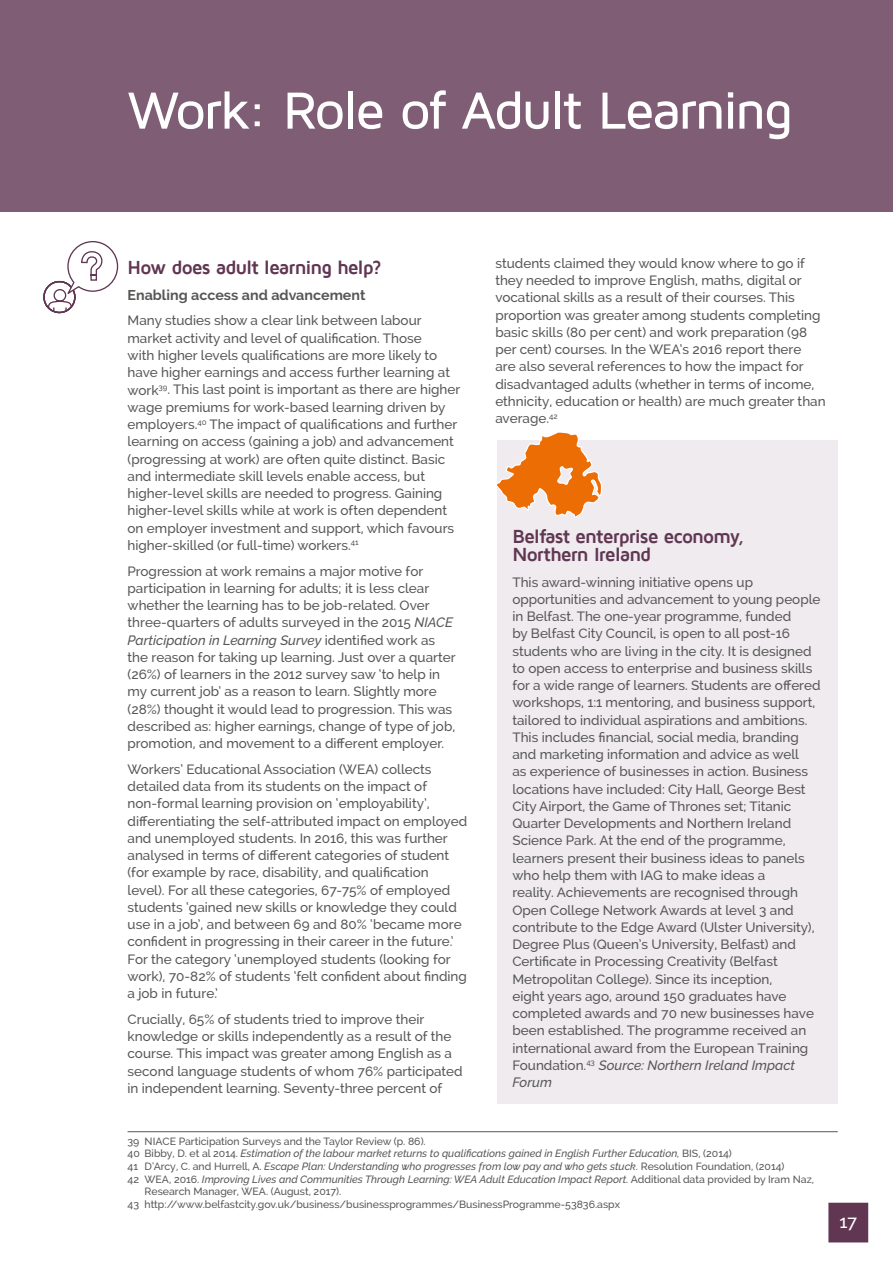
<style>
.page{position:relative;width:893px;height:1263px;background:#fff}
.page>*{position:absolute;margin:0;border:0;box-sizing:border-box;transform-origin:0 0}
.t1{font:500 54px "Maven Pro";letter-spacing:-.05em;color:#fff}
.t2{font:700 19.5px/18px "Maven Pro";letter-spacing:-.05em;color:#603653}
.t3{font:500 18px "Raleway";color:#fff}
.t4{font:700 14.25px "Raleway";color:#575756}
.t5{font:500 13.5px/17.2px "Raleway";color:#575756}
.t6{font:italic 500 10.5px "Raleway";color:#575756}
.t7{font:500 10.5px "Raleway";color:#575756}
.s1{font-style:italic}
.s2{font-style:normal}
</style>
<div class="page">
<div style="left:497px;top:440px;width:341px;height:663px;background:#efebee"></div>
<div style="left:0;top:0;width:893px;height:211px;background:#7f5e75"></div>
<div style="left:828px;top:1203px;width:40px;height:39px;background:#603653"></div>
<hr style="left:128px;top:1131px;width:710px;height:1px;background:#575756">
<svg style="left:496px;top:432px;width:106px;height:86px"></svg>
<svg style="left:43px;top:241px;width:76px;height:73px"></svg>
<h1 class="t1" style="left:128px;top:82px;width:667px">Work: Role of Adult Learning</h1>
<h2 class="t2" style="left:128px;top:259px;width:256px">How does adult learning help?</h2>
<p class="t4" style="left:128px;top:287px;width:239px">Enabling access and advancement</p>
<p class="t5" style="left:128px;top:312px;width:334px">Many studies show a clear link between labour market activity and level of qualification. Those<br>with higher levels qualifications are more likely to have higher earnings and access further learning at work<sup>39</sup>. This last point is important as there are higher wage premiums for work-based learning driven by employers.<sup>40</sup> The impact of qualifications and further learning on access (gaining a job) and advancement (progressing at work) are often quite distinct. Basic and intermediate skill levels enable access, but higher-level skills are needed to progress. Gaining higher-level skills while at work is often dependent on employer investment and support, which favours higher-skilled (or full-time) workers.<sup>41</sup></p>
<p class="t5" style="left:128px;top:562px;width:330px">Progression at work remains a major motive for participation in learning for adults; it is less clear whether the learning has to be job-related. Over three-quarters of adults surveyed in the 2015 <span class="s1">NIACE Participation in Learning Survey</span> identified work as the reason for taking up learning. Just over a quarter (26%) of learners in the 2012 survey saw ‘to help in my current job’ as a reason to learn. Slightly more (28%) thought it would lead to progression. This was described as: higher earnings, change of type of job, promotion, and movement to a different employer.</p>
<p class="t5" style="left:128px;top:760px;width:341px">Workers’ Educational Association (WEA) collects detailed data from its students on the impact of non-formal learning provision on ‘employability’, differentiating the self-attributed impact on employed and unemployed students. In 2016, this was further analysed in terms of different categories of student (for example by race, disability, and qualification level). For all these categories, 67-75% of employed students ‘gained new skills or knowledge they could use in a job’, and between 69 and 80% ‘became more confident in progressing in their career in the future.’ For the category ‘unemployed students (looking for work), 70-82% of students ‘felt confident about finding a job in future.’</p>
<p class="t5" style="left:128px;top:1010px;width:337px">Crucially, 65% of students tried to improve their knowledge or skills independently as a result of the course. This impact was greater among English as a second language students of whom 76% participated in independent learning. Seventy-three percent of</p>
<p class="t5" style="left:495px;top:255px;width:332px">students claimed they would know where to go if they needed to improve English, maths, digital or vocational skills as a result of their courses. This proportion was greater among students completing basic skills (80 per cent) and work preparation (98 per cent) courses. In the WEA‘s 2016 report there<br>are also several references to how the impact for disadvantaged adults (whether in terms of income, ethnicity, education or health) are much greater than average.<sup>42</sup></p>
<h2 class="t2" style="left:512px;top:527px;width:233px">Belfast enterprise economy,<br>Northern Ireland</h2>
<p class="t5" style="left:512px;top:573px;width:310px">This award-winning initiative opens up opportunities and advancement to young people in Belfast. The one-year programme, funded<br>by Belfast City Council, is open to all post-16 students who are living in the city. It is designed to open access to enterprise and business skills for a wide range of learners. Students are offered workshops, 1:1 mentoring, and business support, tailored to individual aspirations and ambitions.<br>This includes financial, social media, branding and marketing information and advice as well<br>as experience of businesses in action. Business locations have included: City Hall, George Best City Airport, the Game of Thrones set; Titanic Quarter Developments and Northern Ireland Science Park. At the end of the programme, learners present their business ideas to panels who help them with IAG to make ideas a<br>reality. Achievements are recognised through Open College Network Awards at level 3 and contribute to the Edge Award (Ulster University), Degree Plus (Queen’s University, Belfast) and Certificate in Processing Creativity (Belfast Metropolitan College). Since its inception,<br>eight years ago, around 150 graduates have completed awards and 70 new businesses have been established. The programme received an international award from the European Training Foundation.<sup>43</sup> <span class="s1">Source: Northern Ireland Impact Forum</span></p>
<p class="t7" style="left:128px;top:1135px;width:300px">39 NIACE Participation Surveys and the Taylor Review (p. 86).</p>
<p class="t6" style="left:128px;top:1147px;width:606px"><span class="s2">40 Bibby, D. et al 2014.</span> Estimation of the labour market returns to qualifications gained in English Further Education, <span class="s2">BIS, (2014)</span></p>
<p class="t6" style="left:128px;top:1160px;width:658px"><span class="s2">41 D’Arcy, C. and Hurrell, A.</span> Escape Plan: Understanding who progresses from low pay and who gets stuck<span class="s2">. Resolution Foundation, (2014)</span></p>
<p class="t6" style="left:128px;top:1173px;width:688px"><span class="s2">42 WEA, 2016.</span> Improving Lives and Communities Through Learning: WEA Adult Education Impact Report. <span class="s2">Additional data provided by Iram Naz,</span></p>
<p class="t7" style="left:145px;top:1185px;width:198px">Research Manager, WEA. (August, 2017).</p>
<p class="t7" style="left:128px;top:1198px;width:494px">43 http://www.belfastcity.gov.uk/business/businessprogrammes/BusinessProgramme-53836.aspx</p>
<h3 class="t3" style="left:839px;top:1211px;width:19px">17</h3>
</div>
